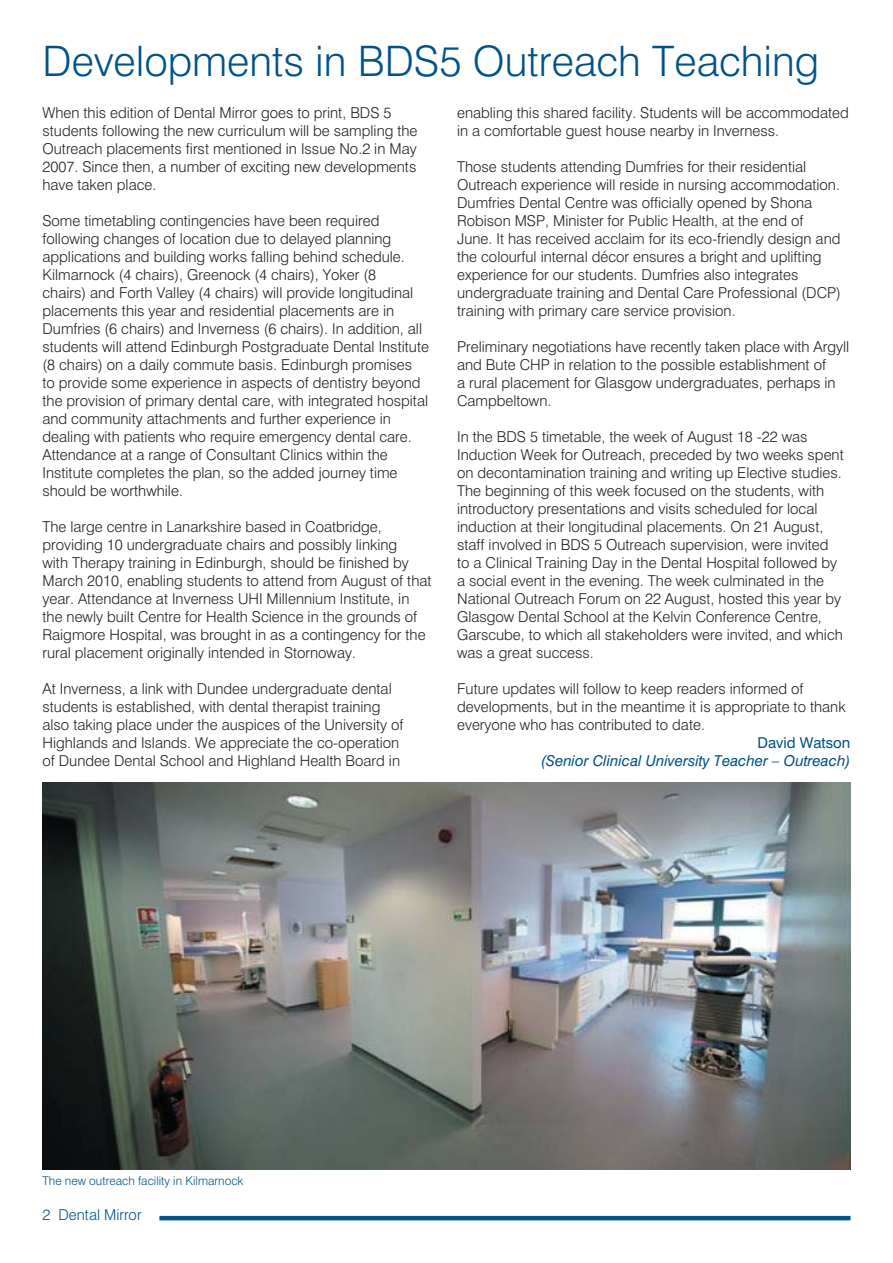
<style>
.page{position:relative;width:893px;height:1263px;background:#fff}
.page>*{position:absolute;margin:0;border:0;box-sizing:border-box;transform-origin:0 0}
.t1{font:300 42px "Swiss 721 BT";color:#005288}
.t2{font:300 15px/18px "Swiss 721 BT";color:#231f20}
.t3{font:italic 15px "Swiss 721 BT";color:#005288}
.t4{font:300 15px "Swiss 721 BT";color:#005288}
.t5{font:15px "Swiss 721 BT";color:#005288}
.t6{font:300 12px "Swiss 721 BT";color:#005288}
</style>
<div class="page">
<hr style="left:159px;top:1216px;width:691px;height:4px;background:#005288">
<img style="left:42px;top:782px;width:808px;height:387px">
<h1 class="t1" style="left:42px;top:43px;width:778px">Developments in BDS5 Outreach Teaching</h1>
<p class="t2" style="left:457px;top:105px;width:393px">enabling this shared facility. Students will be accommodated in a comfortable guest house nearby in Inverness.</p>
<p class="t2" style="left:457px;top:159px;width:385px">Those students attending Dumfries for their residential Outreach experience will reside in nursing accommodation.<br>Dumfries Dental Centre was officially opened by Shona Robison MSP, Minister for Public Health, at the end of June. It has received acclaim for its eco-friendly design and the colourful internal décor ensures a bright and uplifting experience for our students. Dumfries also integrates undergraduate training and Dental Care Professional (DCP) training with primary care service provision.</p>
<p class="t2" style="left:457px;top:339px;width:394px">Preliminary negotiations have recently taken place with Argyll and Bute CHP in relation to the possible establishment of<br>a rural placement for Glasgow undergraduates, perhaps in Campbeltown.</p>
<p class="t2" style="left:457px;top:429px;width:388px">In the BDS 5 timetable, the week of August 18 -22 was Induction Week for Outreach, preceded by two weeks spent on decontamination training and writing up Elective studies.<br>The beginning of this week focused on the students, with introductory presentations and visits scheduled for local induction at their longitudinal placements. On 21 August, staff involved in BDS 5 Outreach supervision, were invited to a Clinical Training Day in the Dental Hospital followed by a social event in the evening. The week culminated in the National Outreach Forum on 22 August, hosted this year by Glasgow Dental School at the Kelvin Conference Centre, Garscube, to which all stakeholders were invited, and which was a great success.</p>
<p class="t2" style="left:457px;top:681px;width:390px">Future updates will follow to keep readers informed of developments, but in the meantime it is appropriate to thank everyone who has contributed to date.</p>
<p class="t5" style="left:757px;top:737px;width:94px">David Watson</p>
<p class="t3" style="left:541px;top:755px;width:311px">(Senior Clinical University Teacher – Outreach)</p>
<p class="t2" style="left:42px;top:105px;width:377px">When this edition of Dental Mirror goes to print, BDS 5 students following the new curriculum will be sampling the Outreach placements first mentioned in Issue No.2 in May 2007. Since then, a number of exciting new developments have taken place.</p>
<p class="t2" style="left:42px;top:213px;width:388px">Some timetabling contingencies have been required following changes of location due to delayed planning applications and building works falling behind schedule.<br>Kilmarnock (4 chairs), Greenock (4 chairs), Yoker (8<br>chairs) and Forth Valley (4 chairs) will provide longitudinal placements this year and residential placements are in Dumfries (6 chairs) and Inverness (6 chairs). In addition, all students will attend Edinburgh Postgraduate Dental Institute (8 chairs) on a daily commute basis. Edinburgh promises<br>to provide some experience in aspects of dentistry beyond the provision of primary dental care, with integrated hospital and community attachments and further experience in dealing with patients who require emergency dental care.<br>Attendance at a range of Consultant Clinics within the Institute completes the plan, so the added journey time should be worthwhile.</p>
<p class="t2" style="left:42px;top:519px;width:391px">The large centre in Lanarkshire based in Coatbridge, providing 10 undergraduate chairs and possibly linking<br>with Therapy training in Edinburgh, should be finished by March 2010, enabling students to attend from August of that year. Attendance at Inverness UHI Millennium Institute, in the newly built Centre for Health Science in the grounds of Raigmore Hospital, was brought in as a contingency for the rural placement originally intended in Stornoway.</p>
<p class="t2" style="left:42px;top:681px;width:362px">At Inverness, a link with Dundee undergraduate dental students is established, with dental therapist training also taking place under the auspices of the University of Highlands and Islands. We appreciate the co-operation of Dundee Dental School and Highland Health Board in</p>
<p class="t6" style="left:42px;top:1176px;width:202px">The new outreach facility in Kilmarnock</p>
<p class="t4" style="left:42px;top:1209px;width:101px">2 Dental Mirror</p>
</div>
